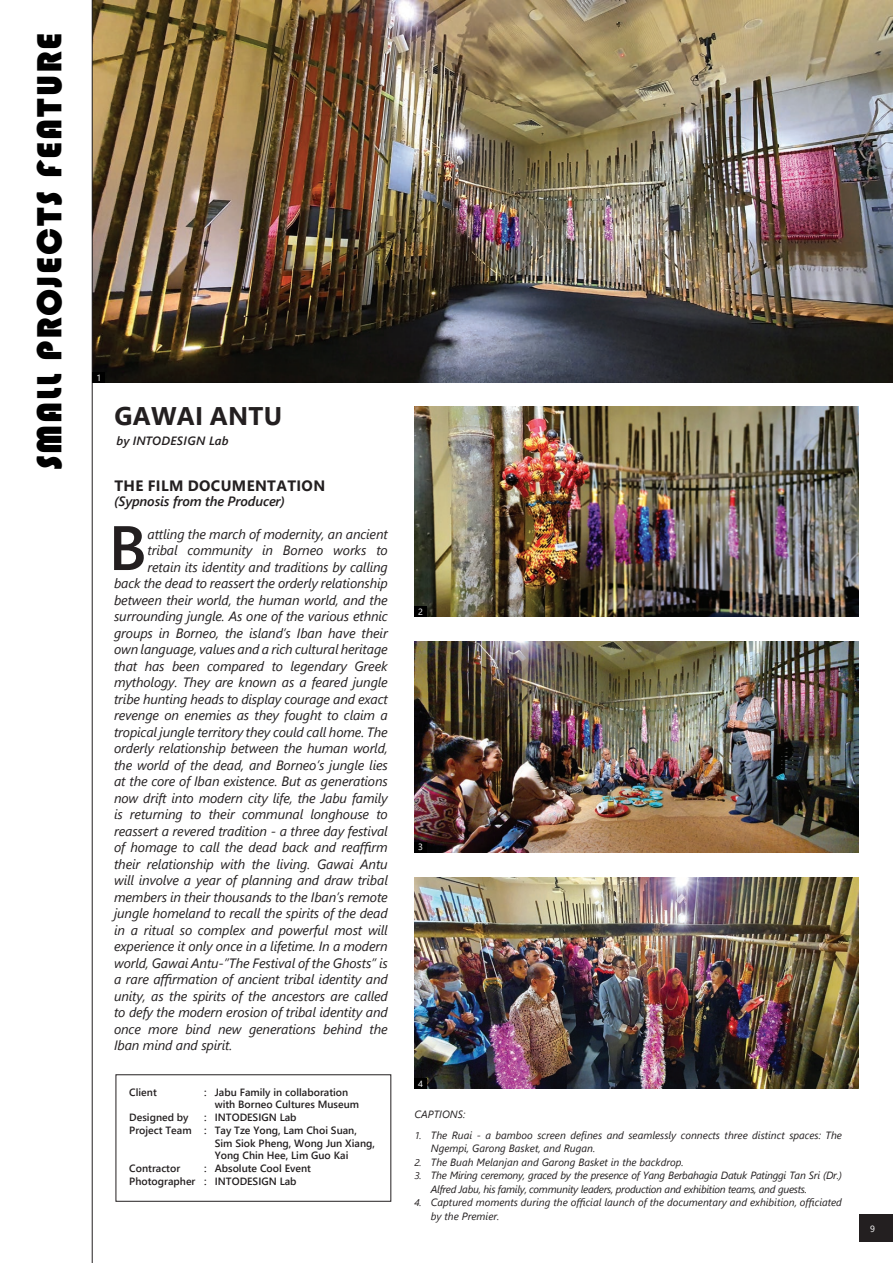
<style>
.page{position:relative;width:893px;height:1263px;background:#fff}
.page>*{position:absolute;margin:0;border:0;box-sizing:border-box;transform-origin:0 0}
.t1{font:36px "Bauhaus 93";letter-spacing:.05em;color:#000}
.t2{font:700 25.5px "Segoe UI";letter-spacing:.01em;color:#231f20}
.t3{font:700 15px "Segoe UI";letter-spacing:.025em;color:#231f20}
.t4{font:italic 13.5px "Segoe UI";letter-spacing:-.01em;color:#231f20}
.t5{font:italic 600 13.5px "Segoe UI";letter-spacing:-.01em;color:#231f20}
.t6{font:italic 600 12px "Segoe UI";color:#231f20}
.t7{font:italic 10.5px/13.5px "Segoe UI";color:#231f20}
.t8{font:600 10.5px/12.8px "Segoe UI";color:#231f20}
.t9{font:italic 10.5px/13.5px "Segoe UI";letter-spacing:-.025em;color:#231f20}
.t10{font:9px "Segoe UI";color:#fff}
.s1{font-size:9.75px}
</style>
<div class="page">
<div style="left:859px;top:1214px;width:34px;height:28px;background:#231f20"></div>
<img style="left:93px;top:0;width:800px;height:383px">
<hr style="left:92px;top:0;width:1px;height:1263px;background:#231f20">
<img style="left:414px;top:406px;width:445px;height:211px">
<img style="left:414px;top:641px;width:445px;height:211px">
<img style="left:414px;top:878px;width:445px;height:210px">
<svg style="left:114px;top:526px;width:30px;height:44px"></svg>
<div style="left:116px;top:1074px;width:275px;height:128px;border:1px solid #231f20"></div>
<div style="left:93px;top:372px;width:12px;height:11px;background:#000"></div>
<div style="left:414px;top:607px;width:13px;height:10px;background:#000"></div>
<div style="left:414px;top:842px;width:13px;height:10px;background:#000"></div>
<div style="left:414px;top:1078px;width:13px;height:10px;background:#000"></div>
<h1 class="t1" style="left:29px;top:470px;width:439px;rotate:-90deg">SMALL PROJECTS FEATURE</h1>
<p class="t10" style="left:96px;top:369px;width:6px">1</p>
<h2 class="t2" style="left:115px;top:392px;width:169px">GAWAI ANTU</h2>
<p class="t6" style="left:117px;top:430px;width:113px">by INTODESIGN Lab</p>
<p class="t3" style="left:114px;top:471px;width:212px">THE FILM DOCUMENTATION</p>
<p class="t5" style="left:114px;top:489px;width:173px">(Sypnosis from the Producer)</p>
<p class="t4" style="left:148px;top:521px;width:242px">attling the march of modernity, an ancient</p>
<p class="t4" style="left:148px;top:537px;width:242px">tribal community in Borneo works to</p>
<p class="t4" style="left:148px;top:554px;width:242px">retain its identity and traditions by calling</p>
<p class="t4" style="left:114px;top:570px;width:275px">back the dead to reassert the orderly relationship</p>
<p class="t4" style="left:114px;top:587px;width:275px">between their world, the human world, and the</p>
<p class="t4" style="left:114px;top:603px;width:275px">surrounding jungle. As one of the various ethnic</p>
<p class="t4" style="left:114px;top:620px;width:275px">groups in Borneo, the island’s Iban have their</p>
<p class="t4" style="left:114px;top:636px;width:275px">own language, values and a rich cultural heritage</p>
<p class="t4" style="left:114px;top:653px;width:275px">that has been compared to legendary Greek</p>
<p class="t4" style="left:114px;top:669px;width:275px">mythology. They are known as a feared jungle</p>
<p class="t4" style="left:114px;top:686px;width:275px">tribe hunting heads to display courage and exact</p>
<p class="t4" style="left:114px;top:702px;width:275px">revenge on enemies as they fought to claim a</p>
<p class="t4" style="left:114px;top:719px;width:275px">tropical jungle territory they could call home. The</p>
<p class="t4" style="left:114px;top:735px;width:275px">orderly relationship between the human world,</p>
<p class="t4" style="left:114px;top:752px;width:275px">the world of the dead, and Borneo’s jungle lies</p>
<p class="t4" style="left:114px;top:768px;width:275px">at the core of Iban existence. But as generations</p>
<p class="t4" style="left:114px;top:785px;width:275px">now drift into modern city life, the Jabu family</p>
<p class="t4" style="left:114px;top:801px;width:275px">is returning to their communal longhouse to</p>
<p class="t4" style="left:114px;top:818px;width:275px">reassert a revered tradition - a three day festival</p>
<p class="t4" style="left:114px;top:834px;width:275px">of homage to call the dead back and reaffirm</p>
<p class="t4" style="left:114px;top:851px;width:275px">their relationship with the living. Gawai Antu</p>
<p class="t4" style="left:114px;top:867px;width:275px">will involve a year of planning and draw tribal</p>
<p class="t4" style="left:114px;top:884px;width:275px">members in their thousands to the Iban’s remote</p>
<p class="t4" style="left:114px;top:900px;width:275px">jungle homeland to recall the spirits of the dead</p>
<p class="t4" style="left:114px;top:917px;width:275px">in a ritual so complex and powerful most will</p>
<p class="t4" style="left:114px;top:933px;width:275px">experience it only once in a lifetime. In a modern</p>
<p class="t4" style="left:114px;top:950px;width:275px">world, Gawai Antu-”The Festival of the Ghosts” is</p>
<p class="t4" style="left:114px;top:966px;width:275px">a rare affirmation of ancient tribal identity and</p>
<p class="t4" style="left:114px;top:983px;width:275px">unity, as the spirits of the ancestors are called</p>
<p class="t4" style="left:114px;top:999px;width:275px">to defy the modern erosion of tribal identity and</p>
<p class="t4" style="left:114px;top:1016px;width:275px">once more bind new generations behind the</p>
<p class="t4" style="left:114px;top:1032px;width:120px">Iban mind and spirit.</p>
<p class="t8" style="left:129px;top:1084px;width:29px">Client</p>
<p class="t8" style="left:215px;top:1084px;width:146px;text-indent:-10px">: Jabu Family in collaboration with Borneo Cultures Museum</p>
<p class="t8" style="left:129px;top:1110px;width:61px">Designed by</p>
<p class="t8" style="left:204px;top:1110px;width:94px">: INTODESIGN Lab</p>
<p class="t8" style="left:129px;top:1123px;width:229px">Project Team : Tay Tze Yong, Lam Choi Suan,</p>
<p class="t8" style="left:215px;top:1135px;width:162px">Sim Siok Pheng, Wong Jun Xiang,</p>
<p class="t8" style="left:215px;top:1148px;width:135px">Yong Chin Hee, Lim Guo Kai</p>
<p class="t8" style="left:129px;top:1161px;width:52px">Contractor</p>
<p class="t8" style="left:129px;top:1161px;width:183px;text-indent:75px">: Absolute Cool Event<br>Photographer : INTODESIGN Lab</p>
<p class="t10" style="left:418px;top:603px;width:6px">2</p>
<p class="t10" style="left:418px;top:839px;width:6px">3</p>
<p class="t10" style="left:418px;top:1075px;width:6px">4</p>
<p class="t7" style="left:414px;top:1105px;width:53px">CAPTIONS:</p>
<p class="t7" style="left:431px;top:1126px;width:413px;text-indent:-16px"><span class="s1">1.</span> The Ruai - a bamboo screen defines and seamlessly connects three distinct spaces: The<br>Ngempi, Garong Basket, and Rugan.</p>
<p class="t7" style="left:414px;top:1153px;width:271px"><span class="s1">2.</span> The Buah Melanjan and Garong Basket in the backdrop.</p>
<p class="t9" style="left:431px;top:1167px;width:413px;text-indent:-16px"><span class="s1">3.</span> The Miring ceremony, graced by the presence of Yang Berbahagia Datuk Patinggi Tan Sri (Dr.)<br>Alfred Jabu, his family, community leaders, production and exhibition teams, and guests.</p>
<p class="t7" style="left:431px;top:1194px;width:413px;text-indent:-16px"><span class="s1">4.</span> Captured moments during the official launch of the documentary and exhibition, officiated by the Premier.</p>
<p class="t10" style="left:870px;top:1220px;width:6px">9</p>
</div>
